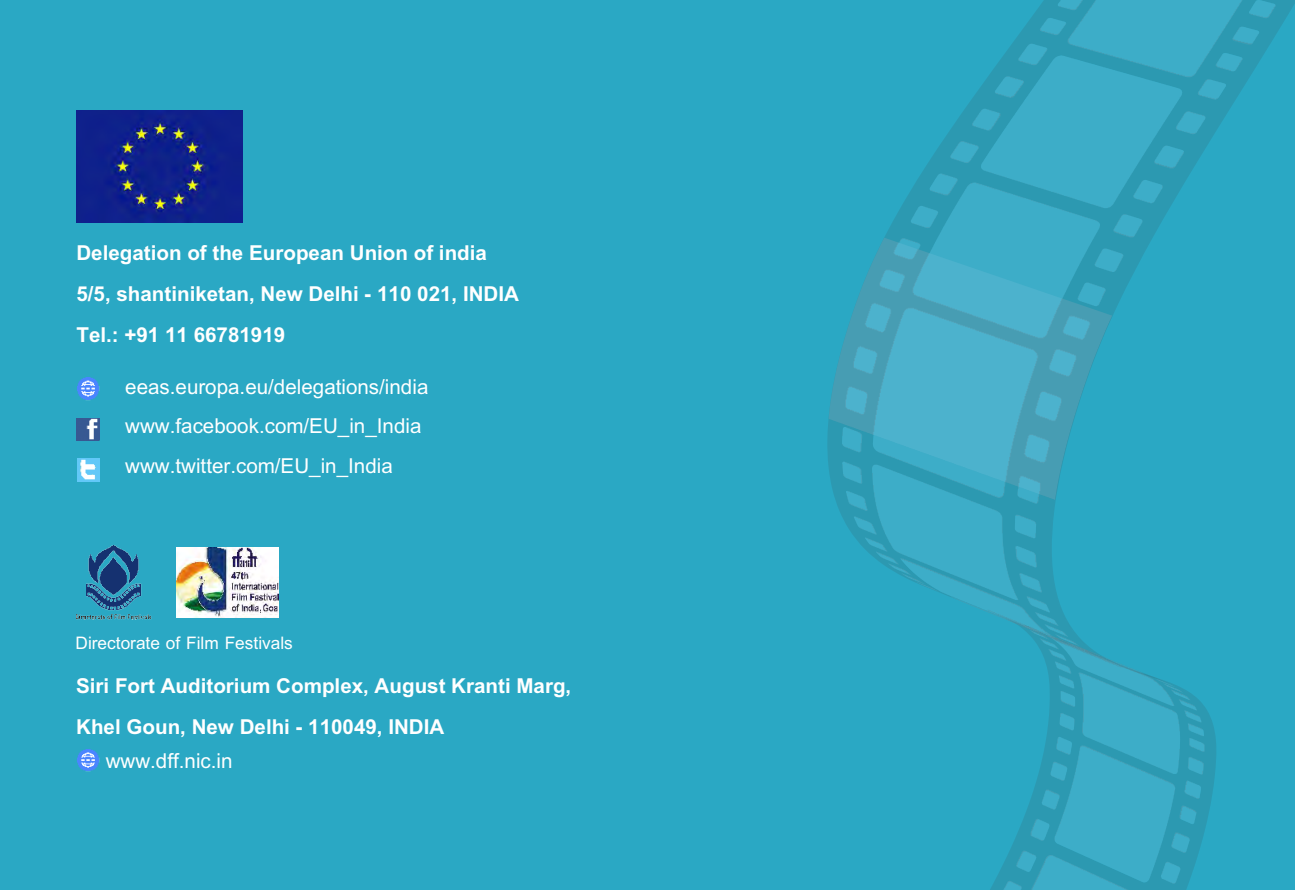
<style>
.page{position:relative;width:1295px;height:890px;background:#2aa8c4}
.page>*{position:absolute;margin:0;border:0;box-sizing:border-box;transform-origin:0 0}
.t1{font:700 31.5px/41.2px "Browallia UPC";color:#fff}
.t2{font:31.5px/39.4px "Browallia UPC";color:#fff}
.t3{font:26.55px "Browallia UPC";color:#fff}
</style>
<div class="page">
<svg style="left:990px;top:706px;width:61px;height:184px"></svg>
<svg style="left:827px;top:0;width:224px;height:558px"></svg>
<img style="left:1017px;top:855px;width:34px;height:35px">
<img style="left:959px;top:558px;width:92px;height:148px">
<img style="left:1001px;top:881px;width:20px;height:9px">
<img style="left:1016px;top:850px;width:20px;height:22px">
<img style="left:1030px;top:819px;width:19px;height:22px">
<img style="left:1041px;top:789px;width:10px;height:21px">
<img style="left:1050px;top:761px;width:1px;height:20px">
<img style="left:1048px;top:649px;width:3px;height:12px">
<img style="left:1039px;top:638px;width:12px;height:11px">
<img style="left:1030px;top:630px;width:19px;height:9px">
<img style="left:872px;top:500px;width:146px;height:100px">
<img style="left:912px;top:183px;width:139px;height:55px">
<img style="left:981px;top:56px;width:70px;height:152px">
<img style="left:915px;top:582px;width:24px;height:10px">
<img style="left:901px;top:573px;width:24px;height:11px">
<img style="left:888px;top:563px;width:23px;height:12px">
<img style="left:876px;top:552px;width:23px;height:12px">
<img style="left:865px;top:537px;width:22px;height:15px">
<img style="left:854px;top:516px;width:23px;height:19px">
<img style="left:846px;top:500px;width:21px;height:11px">
<img style="left:911px;top:206px;width:27px;height:22px">
<img style="left:929px;top:173px;width:28px;height:23px">
<img style="left:950px;top:141px;width:29px;height:22px">
<img style="left:972px;top:109px;width:29px;height:22px">
<img style="left:995px;top:76px;width:29px;height:22px">
<img style="left:1018px;top:44px;width:29px;height:21px">
<img style="left:1039px;top:18px;width:12px;height:17px">
<img style="left:1044px;top:626px;width:7px;height:11px">
<img style="left:1035px;top:612px;width:16px;height:14px">
<img style="left:1026px;top:596px;width:24px;height:16px">
<img style="left:1019px;top:573px;width:23px;height:19px">
<img style="left:1015px;top:546px;width:22px;height:21px">
<img style="left:1015px;top:515px;width:21px;height:23px">
<img style="left:1017px;top:500px;width:23px;height:4px">
<img style="left:828px;top:238px;width:223px;height:262px">
<svg style="left:1051px;top:0;width:244px;height:890px"></svg>
<img style="left:77px;top:110px;width:165px;height:112px">
<img style="left:77px;top:378px;width:22px;height:22px">
<img style="left:77px;top:418px;width:22px;height:23px">
<img style="left:77px;top:459px;width:22px;height:22px">
<img style="left:77px;top:749px;width:22px;height:23px">
<img style="left:77px;top:545px;width:74px;height:75px">
<img style="left:177px;top:548px;width:102px;height:69px">
<p class="t1" style="left:76px;top:230px;width:444px">Delegation of the European Union of india<br>5/5, shantiniketan, New Delhi - 110 021, INDIA<br>Tel.: +91 11 66781919</p>
<p class="t2" style="left:125px;top:365px;width:305px">eeas.europa.eu/delegations/india www.facebook.com/EU_in_India www.twitter.com/EU_in_India</p>
<p class="t3" style="left:76px;top:627px;width:219px">Directorate of Film Festivals</p>
<p class="t1" style="left:76px;top:662px;width:497px">Siri Fort Auditorium Complex, August Kranti Marg,<br>Khel Goun, New Delhi - 110049, INDIA</p>
<p class="t2" style="left:106px;top:740px;width:128px">www.dff.nic.in</p>
</div>
